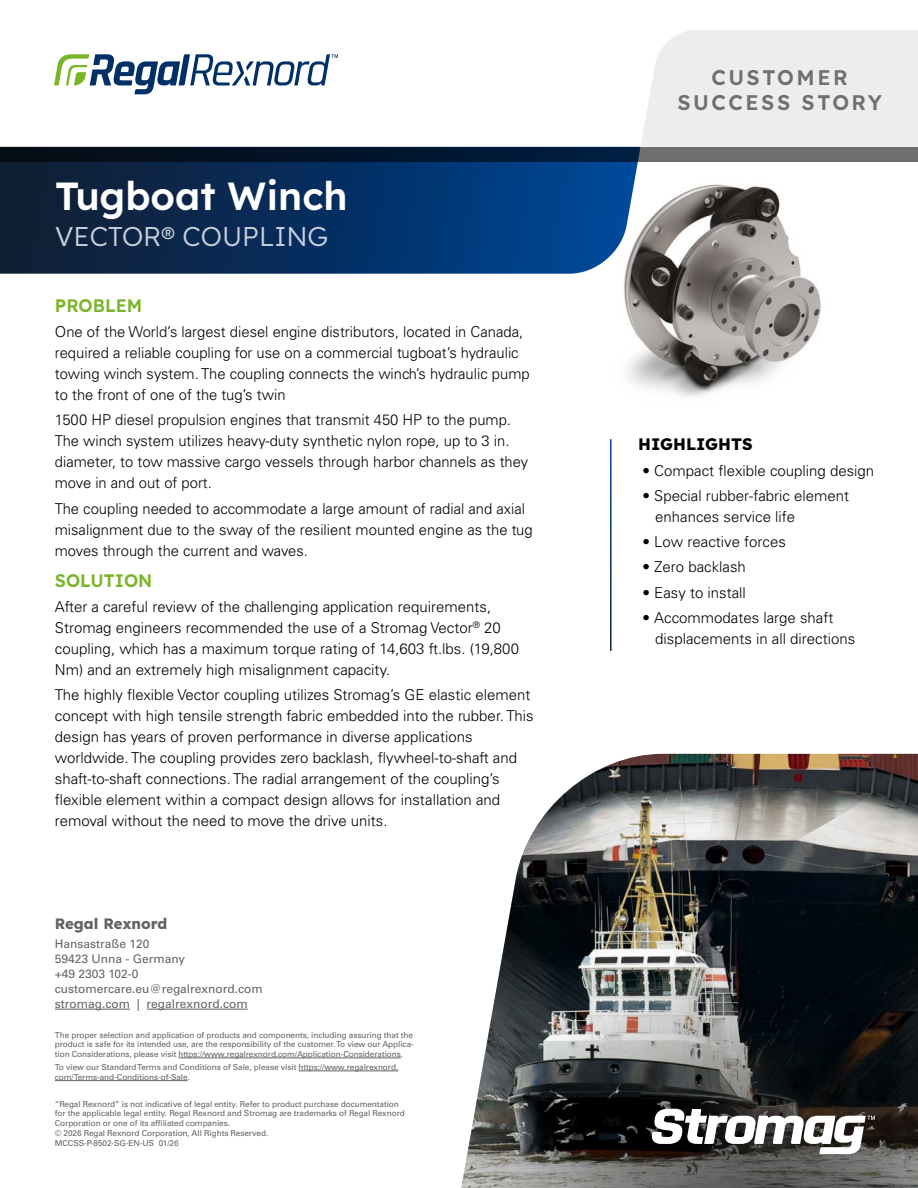
<style>
.page{position:relative;width:918px;height:1188px;background:#fff}
.page>*{position:absolute;margin:0;border:0;box-sizing:border-box;transform-origin:0 0}
.Cover_Title-_Lexend_SemiBold_28pt_white{font:600 39px "Lexend";color:#fff}
.Cover_Title-_Lexend_SemiBold_28pt_white-2{font:27px "Lexend";color:#c9d0dc}
.t1{font:600 21px "Lexend";letter-spacing:.12em;color:#706f6f}
.Body_Section_Header_Green_-_Lexend_Semib{font:600 18px "Lexend";color:#7ab427}
.Body_Text_-_Univers_45__10pt{font:700 16.5px "Lexend";color:#000}
.t2{font:300 15px/21px "Univers LT Std";color:#000}
.Company_Division_Name-_Lexend_Bold_10pt{font:700 15px "Lexend";color:#646363}
.Contact_Info_-_Univ__55_Roman_8pt_75K{font:12px "Univers LT Std";color:#646363}
.Contact_Info_-_Univ__55_Roman_8pt_50K{font:12px "Univers LT Std";color:#646363}
.App__Cons__Copyright_-_Univ__55_Roman_5_{font:8.25px/9.8px "Univers LT Std";letter-spacing:-.01em;color:#646363}
</style>
<div class="page">
<img style="left:624px;top:161px;width:227px;height:236px">
<img style="left:514px;top:754px;width:404px;height:134px">
<svg style="left:461px;top:888px;width:457px;height:300px;background:#494c4c"></svg>
<svg style="left:0;top:161px;width:641px;height:113px;background:#0c3564"></svg>
<svg style="left:0;top:147px;width:918px;height:14px;background:#232f3e"></svg>
<div style="left:641px;top:30px;width:277px;height:117px;background:#ededed"></div>
<svg style="left:54px;top:54px;width:284px;height:40px"></svg>
<svg style="left:652px;top:1109px;width:223px;height:45px"></svg>
<hr style="left:179px;top:1058px;width:222px;height:1px;background:#646363">
<hr style="left:299px;top:1071px;width:99px;height:1px;background:#646363">
<hr style="left:55px;top:1080px;width:133px;height:1px;background:#646363">
<hr style="left:55px;top:1009px;width:75px;height:1px;background:#646363">
<hr style="left:147px;top:1009px;width:101px;height:1px;background:#646363">
<p class="Cover_Title-_Lexend_SemiBold_28pt_white" style="left:55px;top:166px;width:294px">Tugboat Winch</p>
<p class="Cover_Title-_Lexend_SemiBold_28pt_white-2" style="left:55px;top:217px;width:274px">VECTOR® COUPLING</p>
<p class="Body_Section_Header_Green_-_Lexend_Semib" style="left:55px;top:292px;width:89px">PROBLEM</p>
<p class="t2" style="left:55px;top:321px;width:476px">One of the World’s largest diesel engine distributors, located in Canada, required a reliable coupling for use on a commercial tugboat’s hydraulic towing winch system. The coupling connects the winch’s hydraulic pump to the front of one of the tug’s twin</p>
<p class="t2" style="left:55px;top:409px;width:475px">1500 HP diesel propulsion engines that transmit 450 HP to the pump.<br>The winch system utilizes heavy-duty synthetic nylon rope, up to 3 in. diameter, to tow massive cargo vessels through harbor channels as they move in and out of port.</p>
<p class="t2" style="left:55px;top:498px;width:479px">The coupling needed to accommodate a large amount of radial and axial misalignment due to the sway of the resilient mounted engine as the tug moves through the current and waves.</p>
<p class="Body_Section_Header_Green_-_Lexend_Semib" style="left:55px;top:567px;width:99px">SOLUTION</p>
<p class="t2" style="left:55px;top:596px;width:466px">After a careful review of the challenging application requirements, Stromag engineers recommended the use of a Stromag Vector<sup>®</sup> 20 coupling, which has a maximum torque rating of 14,603 ft.lbs. (19,800<br>Nm) and an extremely high misalignment capacity.</p>
<p class="t2" style="left:55px;top:685px;width:480px">The highly flexible Vector coupling utilizes Stromag’s GE elastic element concept with high tensile strength fabric embedded into the rubber. This design has years of proven performance in diverse applications worldwide. The coupling provides zero backlash, flywheel-to-shaft and shaft-to-shaft connections. The radial arrangement of the coupling’s flexible element within a compact design allows for installation and removal without the need to move the drive units.</p>
<p class="Company_Division_Name-_Lexend_Bold_10pt" style="left:55px;top:911px;width:114px">Regal Rexnord</p>
<p class="Contact_Info_-_Univ__55_Roman_8pt_50K" style="left:55px;top:937px;width:96px">Hansastraße 120</p>
<p class="Contact_Info_-_Univ__55_Roman_8pt_50K" style="left:55px;top:952px;width:132px">59423 Unna - Germany</p>
<p class="Contact_Info_-_Univ__55_Roman_8pt_75K" style="left:55px;top:967px;width:85px">+49 2303 102-0</p>
<p class="Contact_Info_-_Univ__55_Roman_8pt_75K" style="left:55px;top:982px;width:209px">customercare.eu@regalrexnord.com</p>
<p class="Contact_Info_-_Univ__55_Roman_8pt_75K" style="left:55px;top:997px;width:194px">stromag.com | regalrexnord.com</p>
<p class="App__Cons__Copyright_-_Univ__55_Roman_5_" style="left:55px;top:1030px;width:361px;text-align:justify">The proper selection and application of products and components, including assuring that the product is safe for its intended use, are the responsibility of the customer. To view our Applica&shy;tion Considerations, please visit https://www.regalrexnord.com/Application-Considerations.</p>
<p class="App__Cons__Copyright_-_Univ__55_Roman_5_" style="left:55px;top:1062px;width:345px">To view our Standard Terms and Conditions of Sale, please visit https://www.regalrexnord. com/Terms-and-Conditions-of-Sale.</p>
<p class="App__Cons__Copyright_-_Univ__55_Roman_5_" style="left:55px;top:1099px;width:352px">“Regal Rexnord” is not indicative of legal entity. Refer to product purchase documentation for the applicable legal entity. Regal Rexnord and Stromag are trademarks of Regal Rexnord<br>Corporation or one of its affiliated companies.</p>
<p class="App__Cons__Copyright_-_Univ__55_Roman_5_" style="left:55px;top:1128px;width:215px">© 2026 Regal Rexnord Corporation, All Rights Reserved.<br>MCCSS-P-8502-SG-EN-US 01/26</p>
<p class="t1" style="left:711px;top:61px;width:138px">CUSTOMER</p>
<p class="t1" style="left:677px;top:87px;width:206px">SUCCESS STORY</p>
<p class="Body_Text_-_Univers_45__10pt" style="left:638px;top:431px;width:116px">HIGHLIGHTS</p>
<p class="t2" style="left:643px;top:460px;width:233px">• Compact flexible coupling design</p>
<p class="t2" style="left:655px;top:485px;width:195px;text-indent:-13px">• Special rubber-fabric element enhances service life</p>
<p class="t2" style="left:643px;top:531px;width:145px">• Low reactive forces</p>
<p class="t2" style="left:643px;top:557px;width:105px">• Zero backlash</p>
<p class="t2" style="left:643px;top:582px;width:105px">• Easy to install</p>
<p class="t2" style="left:655px;top:607px;width:202px;text-indent:-13px">• Accommodates large shaft displacements in all directions</p>
</div>
